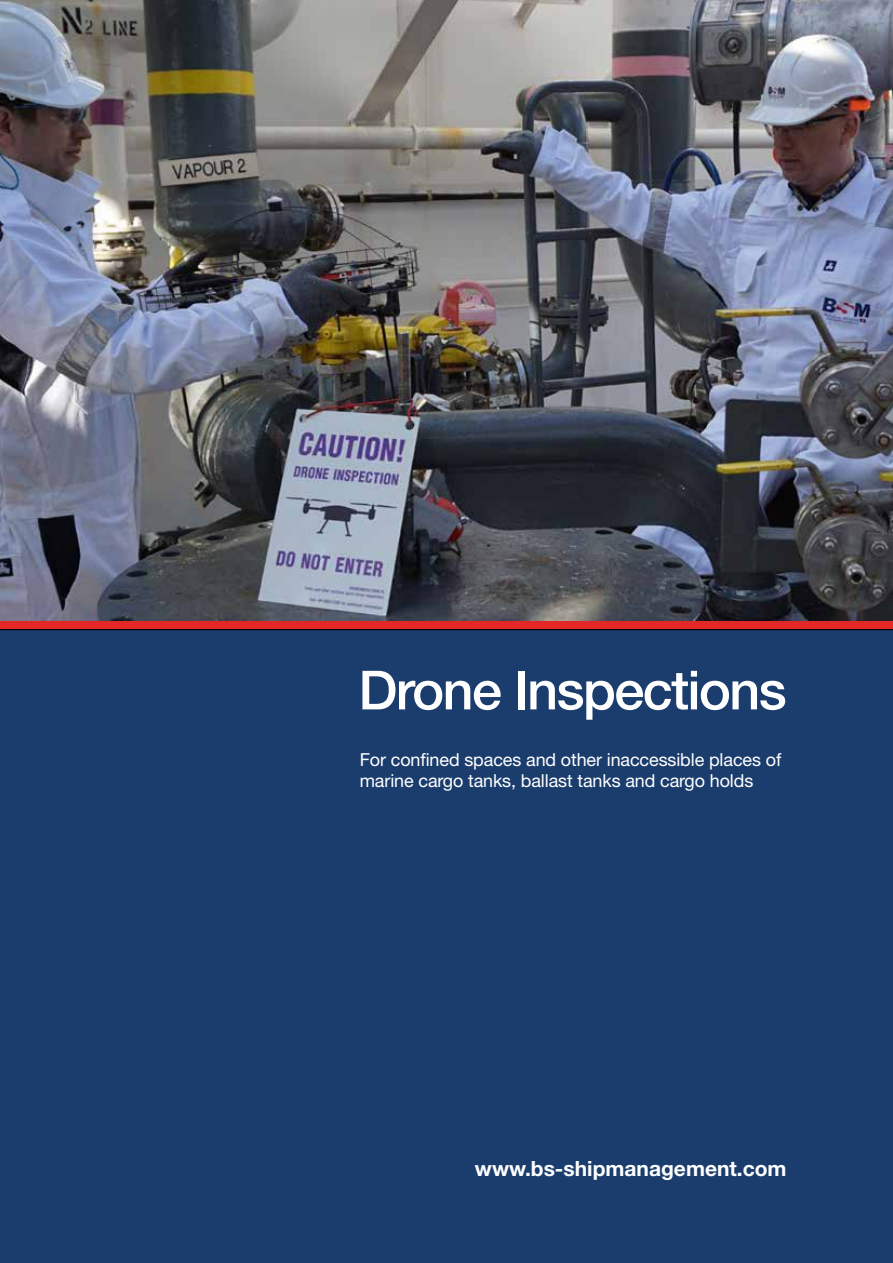
<style>
.page{position:relative;width:893px;height:1263px;background:#fff}
.page>*{position:absolute;margin:0;border:0;box-sizing:border-box;transform-origin:0 0}
.t1{font:500 54px "Helvetica Neue LT Std";letter-spacing:-.03em;color:#fff}
.t2{font:700 21px "Helvetica Neue LT Std";color:#fff}
.t3{font:18px/21.6px "Helvetica Neue LT Std";letter-spacing:-.005em;color:#fff}
</style>
<div class="page">
<img style="left:0;top:0;width:893px;height:621px">
<div style="left:0;top:629px;width:893px;height:634px;background:#1b3d6d"></div>
<div style="left:0;top:621px;width:893px;height:8px;background:#e32726"></div>
<h1 class="t1" style="left:358px;top:658px;width:430px">Drone Inspections</h1>
<p class="t3" style="left:360px;top:748px;width:423px">For confined spaces and other inaccessible places of marine cargo tanks, ballast tanks and cargo holds</p>
<p class="t2" style="left:475px;top:1155px;width:313px">www.bs-shipmanagement.com</p>
</div>
